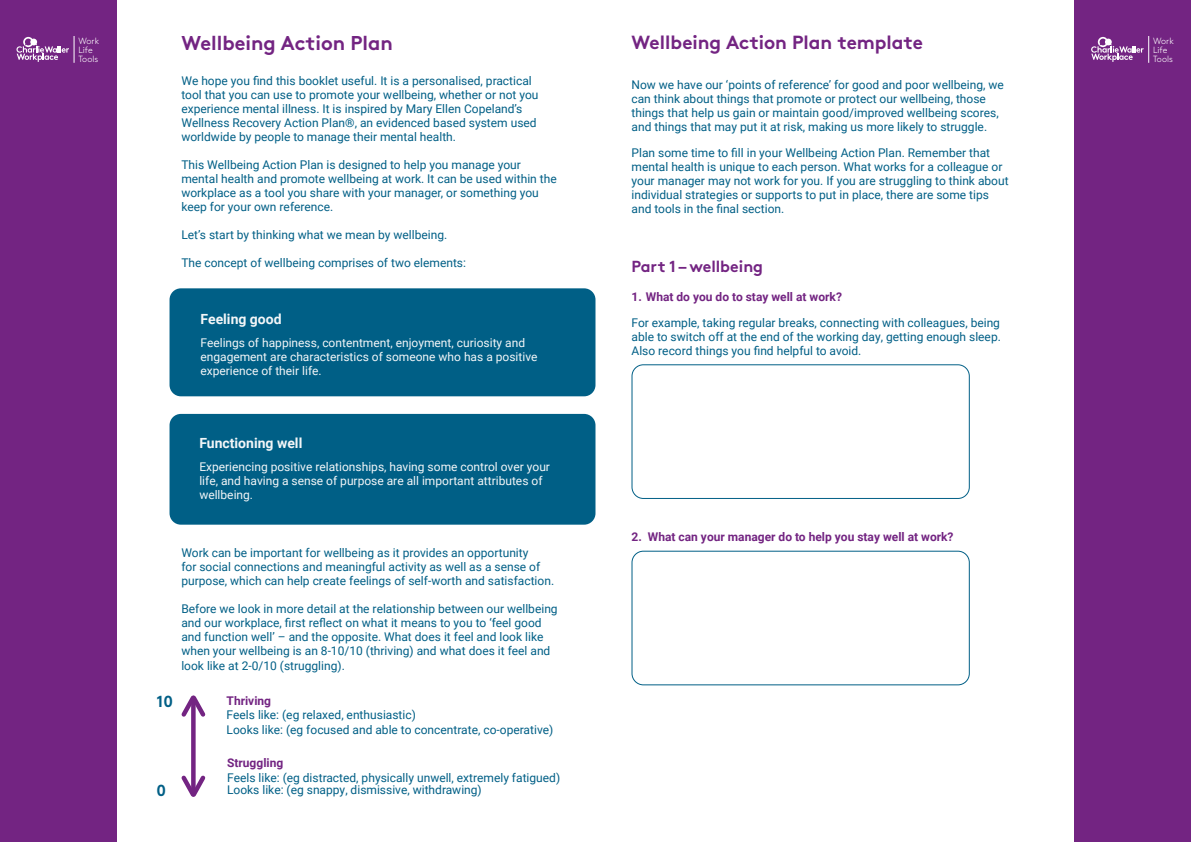
<style>
.page{position:relative;width:1191px;height:842px;background:#fff}
.page>*{position:absolute;margin:0;border:0;box-sizing:border-box;transform-origin:0 0}
.t1{font:700 20px "Brown";color:#732482}
.t2{font:700 19px "Brown";color:#732482}
.t3{font:700 16px "Brown";color:#732482}
.t4{font:700 16px "Brown";color:#005f86}
.t5{font:700 14px "Roboto";color:#f3f6f8}
.t6{font:12px/14px "Roboto";color:#005f86}
.t7{font:12px/14px "Roboto";color:#f3f6f8}
.t8{font:700 12px "Roboto";color:#732482}
.t9{font:300 9px/9px "Brown";color:#fff}
</style>
<div class="page">
<div style="left:0;top:0;width:116px;height:842px;background:#732482"></div>
<div style="left:1074px;top:0;width:117px;height:842px;background:#732482"></div>
<svg style="left:16px;top:36px;width:59px;height:27px"></svg>
<svg style="left:1091px;top:36px;width:58px;height:27px"></svg>
<div style="left:169px;top:288px;width:426px;height:108px;background:#005f86;border-radius:11px"></div>
<div style="left:169px;top:414px;width:426px;height:111px;background:#005f86;border-radius:11px"></div>
<div style="left:191px;top:700px;width:5px;height:94px;background:#732482"></div>
<svg style="left:181px;top:695px;width:25px;height:25px"></svg>
<svg style="left:181px;top:772px;width:25px;height:25px"></svg>
<div style="left:631px;top:364px;width:338px;height:135px;border:1px solid #005f86;border-radius:11px"></div>
<div style="left:631px;top:551px;width:338px;height:134px;border:1px solid #005f86;border-radius:11px"></div>
<h2 class="t2" style="left:631px;top:27px;width:293px">Wellbeing Action Plan template</h2>
<p class="t6" style="left:631px;top:78px;width:374px">Now we have our ‘points of reference’ for good and poor wellbeing, we can think about things that promote or protect our wellbeing, those things that help us gain or maintain good/improved wellbeing scores, and things that may put it at risk, making us more likely to struggle.</p>
<p class="t6" style="left:631px;top:145px;width:379px">Plan some time to fill in your Wellbeing Action Plan. Remember that mental health is unique to each person. What works for a colleague or your manager may not work for you. If you are struggling to think about individual strategies or supports to put in place, there are some tips and tools in the final section.</p>
<h1 class="t1" style="left:181px;top:27px;width:213px">Wellbeing Action Plan</h1>
<p class="t6" style="left:181px;top:73px;width:359px">We hope you find this booklet useful. It is a personalised, practical tool that you can use to promote your wellbeing, whether or not you experience mental illness. It is inspired by Mary Ellen Copeland’s Wellness Recovery Action Plan®, an evidenced based system used worldwide by people to manage their mental health.</p>
<p class="t6" style="left:181px;top:157px;width:377px">This Wellbeing Action Plan is designed to help you manage your mental health and promote wellbeing at work. It can be used within the workplace as a tool you share with your manager, or something you keep for your own reference.</p>
<p class="t6" style="left:181px;top:227px;width:267px">Let’s start by thinking what we mean by wellbeing.</p>
<p class="t6" style="left:181px;top:255px;width:286px">The concept of wellbeing comprises of two elements:</p>
<p class="t9" style="left:78px;top:35px;width:22px">Work<br>Life<br>Tools</p>
<p class="t9" style="left:1153px;top:35px;width:22px">Work<br>Life<br>Tools</p>
<h3 class="t3" style="left:631px;top:254px;width:133px">Part 1 – wellbeing</h3>
<p class="t8" style="left:631px;top:289px;width:212px">1. What do you do to stay well at work?</p>
<p class="t6" style="left:631px;top:315px;width:371px;text-align:justify">For example, taking regular breaks, connecting with colleagues, being able to switch off at the end of the working day, getting enough sleep.<br>Also record things you find helpful to avoid.</p>
<p class="t5" style="left:200px;top:309px;width:83px">Feeling good</p>
<p class="t7" style="left:200px;top:335px;width:339px">Feelings of happiness, contentment, enjoyment, curiosity and engagement are characteristics of someone who has a positive experience of their life.</p>
<p class="t5" style="left:199px;top:433px;width:104px">Functioning well</p>
<p class="t7" style="left:199px;top:459px;width:352px">Experiencing positive relationships, having some control over your life, and having a sense of purpose are all important attributes of wellbeing.</p>
<h3 class="t4" style="left:156px;top:688px;width:18px">10</h3>
<h3 class="t4" style="left:156px;top:778px;width:11px">0</h3>
<p class="t6" style="left:181px;top:546px;width:374px">Work can be important for wellbeing as it provides an opportunity<br>for social connections and meaningful activity as well as a sense of purpose, which can help create feelings of self-worth and satisfaction.</p>
<p class="t6" style="left:181px;top:602px;width:378px">Before we look in more detail at the relationship between our wellbeing and our workplace, first reflect on what it means to you to ‘feel good and function well’ – and the opposite. What does it feel and look like when your wellbeing is an 8-10/10 (thriving) and what does it feel and look like at 2-0/10 (struggling).</p>
<p class="t8" style="left:226px;top:692px;width:46px">Thriving</p>
<p class="t6" style="left:226px;top:707px;width:328px;line-height:14.4px">Feels like: (eg relaxed, enthusiastic)<br>Looks like: (eg focused and able to concentrate, co-operative)</p>
<p class="t8" style="left:227px;top:754px;width:58px">Struggling</p>
<p class="t6" style="left:227px;top:771px;width:334px;line-height:12.4px">Feels like: (eg distracted, physically unwell, extremely fatigued)<br>Looks like: (eg snappy, dismissive, withdrawing)</p>
<p class="t8" style="left:631px;top:529px;width:323px">2. What can your manager do to help you stay well at work?</p>
</div>
